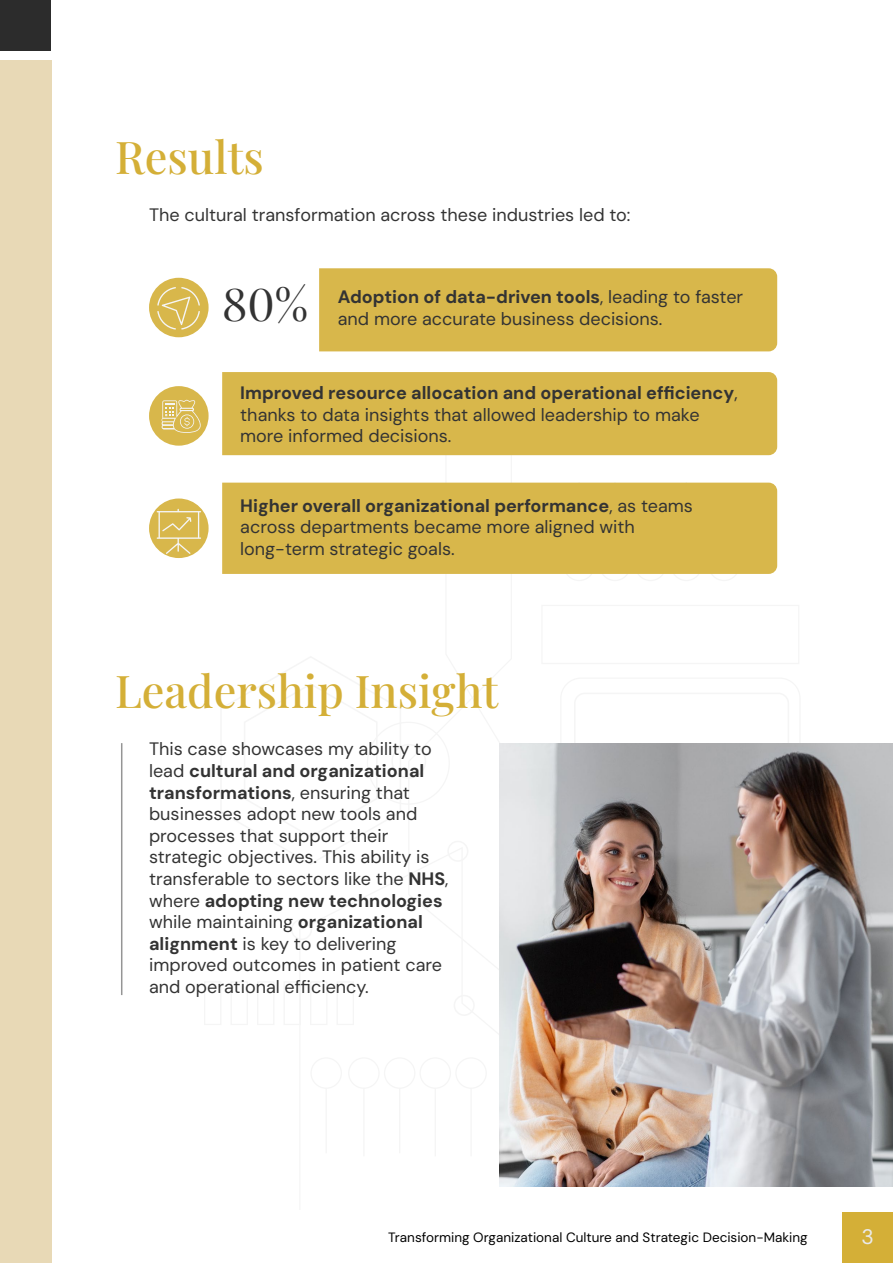
<style>
.page{position:relative;width:893px;height:1263px;background:#fff}
.page>*{position:absolute;margin:0;border:0;box-sizing:border-box;transform-origin:0 0}
.t1{font:45px "Playfair Display";color:#d4af37}
.t2{font:45px "Playfair Display";color:#333}
.t3{font:21px "DM Sans";color:#eaeaea}
.t4{font:18px/21.6px "DM Sans";color:#333}
.t5{font:13.5px "DM Sans";color:#000}
.s1{font-weight:700}
</style>
<div class="page">
<div style="left:842px;top:1212px;width:51px;height:51px;background:#d4af37"></div>
<div style="left:291px;top:919px;width:21px;height:21px;border:2px solid #f5f5f5;border-radius:50%"></div>
<svg style="left:299px;top:394px;width:521px;height:793px"></svg>
<svg style="left:299px;top:655px;width:103px;height:211px"></svg>
<div style="left:0;top:61px;width:51px;height:1202px;background:#e8d9b6"></div>
<div style="left:0;top:0;width:51px;height:51px;background:#2c2c2c"></div>
<div style="left:149px;top:278px;width:60px;height:59px;background:#d8b74b;border-radius:50%"></div>
<div style="left:149px;top:386px;width:60px;height:60px;background:#d8b74b;border-radius:50%"></div>
<svg style="left:161px;top:400px;width:40px;height:33px"></svg>
<div style="left:319px;top:268px;width:458px;height:83px;background:#d8b74b"></div>
<div style="left:149px;top:498px;width:60px;height:60px;background:#d8b74b;border-radius:50%"></div>
<div style="left:222px;top:372px;width:555px;height:83px;background:#d8b74b"></div>
<div style="left:222px;top:483px;width:555px;height:91px;background:#d8b74b"></div>
<hr style="left:121px;top:743px;width:1px;height:252px;background:#959595">
<img style="left:500px;top:743px;width:393px;height:443px">
<svg style="left:157px;top:509px;width:44px;height:45px"></svg>
<svg style="left:157px;top:287px;width:43px;height:43px"></svg>
<h1 class="t1" style="left:115px;top:122px;width:150px">Results</h1>
<p class="t4" style="left:149px;top:204px;width:483px">The cultural transformation across these industries led to:</p>
<h1 class="t2" style="left:222px;top:269px;width:87px">80%</h1>
<p class="t4" style="left:338px;top:286px;width:407px"><span class="s1">Adoption of data-driven tools</span>, leading to faster and more accurate business decisions.</p>
<p class="t4" style="left:240px;top:382px;width:499px"><span class="s1">Improved resource allocation and operational efficiency</span>, thanks to data insights that allowed leadership to make more informed decisions.</p>
<p class="t4" style="left:240px;top:494px;width:454px"><span class="s1">Higher overall organizational performance</span>, as teams across departments became more aligned with long-term strategic goals.</p>
<h1 class="t1" style="left:115px;top:656px;width:385px">Leadership Insight</h1>
<p class="t4" style="left:149px;top:738px;width:301px">This case showcases my ability to lead <span class="s1">cultural and organizational transformations</span>, ensuring that businesses adopt new tools and processes that support their strategic objectives. This ability is transferable to sectors like the <span class="s1">NHS</span>, where <span class="s1">adopting new technologies </span>while maintaining <span class="s1">organizational alignment</span> is key to delivering improved outcomes in patient care and operational efficiency.</p>
<p class="t5" style="left:388px;top:1229px;width:421px">Transforming Organizational Culture and Strategic Decision-Making</p>
<p class="t3" style="left:861px;top:1223px;width:14px">3</p>
</div>
